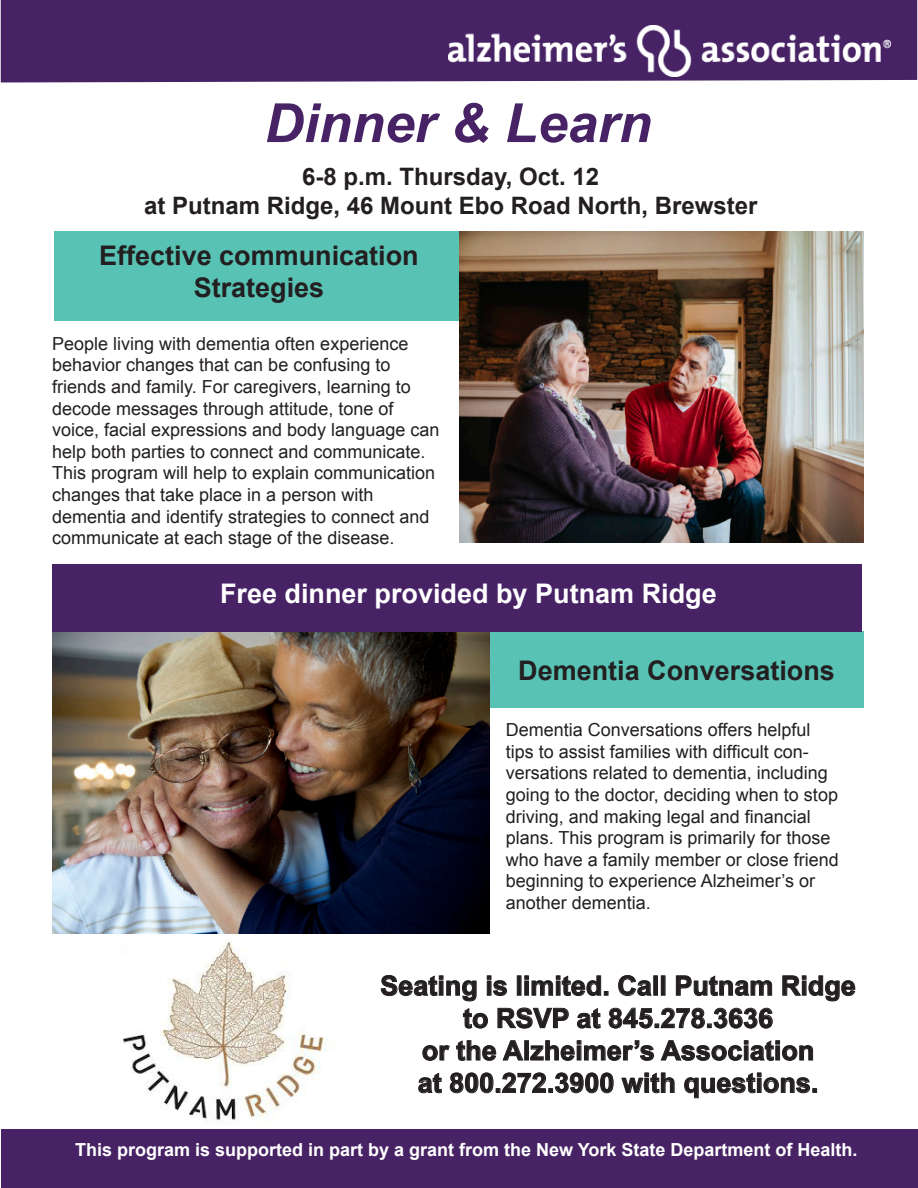
<style>
.page{position:relative;width:918px;height:1188px;background:#fff}
.page>*{position:absolute;margin:0;border:0;box-sizing:border-box;transform-origin:0 0}
.t1{font:italic 700 54px "Arial";color:#472264}
.t2{font:700 27px/32.4px "Arial";color:#231f20;text-align:center}
.t3{font:700 27px "Arial";color:#fff}
.t4{font:700 24px/28.8px "Arial";color:#231f20;text-align:center}
.t5{font:18px/21.6px "Arial";color:#231f20}
.t6{font:700 18px "Arial";color:#fff}
</style>
<div class="page">
<div style="left:491px;top:631px;width:373px;height:77px;background:#58c2b5"></div>
<div style="left:54px;top:231px;width:405px;height:89px;background:#58c2b5"></div>
<div style="left:2px;top:1130px;width:916px;height:58px;background:#472264"></div>
<div style="left:1px;top:0;width:916px;height:82px;background:#472264"></div>
<img style="left:449px;top:26px;width:442px;height:50px">
<svg style="left:381px;top:975px;width:96px;height:27px"></svg>
<svg style="left:487px;top:976px;width:20px;height:20px"></svg>
<div style="left:517px;top:976px;width:4px;height:19px;border:1px solid #231f20"></div>
<svg style="left:525px;top:975px;width:83px;height:21px"></svg>
<svg style="left:618px;top:975px;width:34px;height:21px"></svg>
<div style="left:654px;top:976px;width:4px;height:19px;border:1px solid #231f20"></div>
<div style="left:661px;top:976px;width:4px;height:19px;border:1px solid #231f20"></div>
<svg style="left:676px;top:975px;width:96px;height:21px"></svg>
<svg style="left:782px;top:975px;width:74px;height:27px"></svg>
<svg style="left:463px;top:1008px;width:25px;height:21px"></svg>
<svg style="left:497px;top:1007px;width:72px;height:22px"></svg>
<svg style="left:577px;top:1008px;width:24px;height:21px"></svg>
<svg style="left:608px;top:1007px;width:165px;height:22px"></svg>
<svg style="left:422px;top:1045px;width:28px;height:16px"></svg>
<svg style="left:456px;top:1040px;width:41px;height:21px"></svg>
<svg style="left:503px;top:1040px;width:20px;height:21px"></svg>
<svg style="left:530px;top:1040px;width:124px;height:21px"></svg>
<svg style="left:661px;top:1040px;width:152px;height:21px"></svg>
<svg style="left:418px;top:1073px;width:24px;height:21px"></svg>
<svg style="left:450px;top:1072px;width:164px;height:22px"></svg>
<svg style="left:621px;top:1072px;width:54px;height:22px"></svg>
<svg style="left:684px;top:1073px;width:133px;height:26px"></svg>
<img style="left:52px;top:632px;width:438px;height:301px">
<img style="left:460px;top:231px;width:404px;height:311px">
<div style="left:52px;top:564px;width:810px;height:68px;background:#472264"></div>
<img style="left:123px;top:941px;width:208px;height:184px">
<p class="t1" style="left:265px;top:87px;width:389px">Dinner &amp; Learn</p>
<p class="t4" style="left:144px;top:163px;width:615px">6-8 p.m. Thursday, Oct. 12<br>at Putnam Ridge, 46 Mount Ebo Road North, Brewster</p>
<p class="t2" style="left:99px;top:240px;width:321px">Effective communication</p>
<p class="t2" style="left:194px;top:272px;width:132px">Strategies</p>
<p class="t5" style="left:52px;top:333px;width:389px">People living with dementia often experience behavior changes that can be confusing to friends and family. For caregivers, learning to decode messages through attitude, tone of voice, facial expressions and body language can help both parties to connect and communicate.<br>This program will help to explain communication changes that take place in a person with dementia and identify strategies to connect and communicate at each stage of the disease.</p>
<p class="t3" style="left:220px;top:575px;width:498px">Free dinner provided by Putnam Ridge</p>
<p class="t2" style="left:518px;top:655px;width:318px">Dementia Conversations</p>
<p class="t5" style="left:506px;top:719px;width:335px">Dementia Conversations offers helpful tips to assist families with difficult con&shy;versations related to dementia, including going to the doctor, deciding when to stop driving, and making legal and financial plans. This program is primarily for those who have a family member or close friend beginning to experience Alzheimer’s or another dementia.</p>
<p class="t2" style="left:380px;top:970px;width:477px">Seating is limited. Call Putnam Ridge to RSVP at 845.278.3636<br>or the Alzheimer’s Association<br>at 800.272.3900 with questions.</p>
<p class="t6" style="left:75px;top:1137px;width:784px">This program is supported in part by a grant from the New York State Department of Health.</p>
</div>
